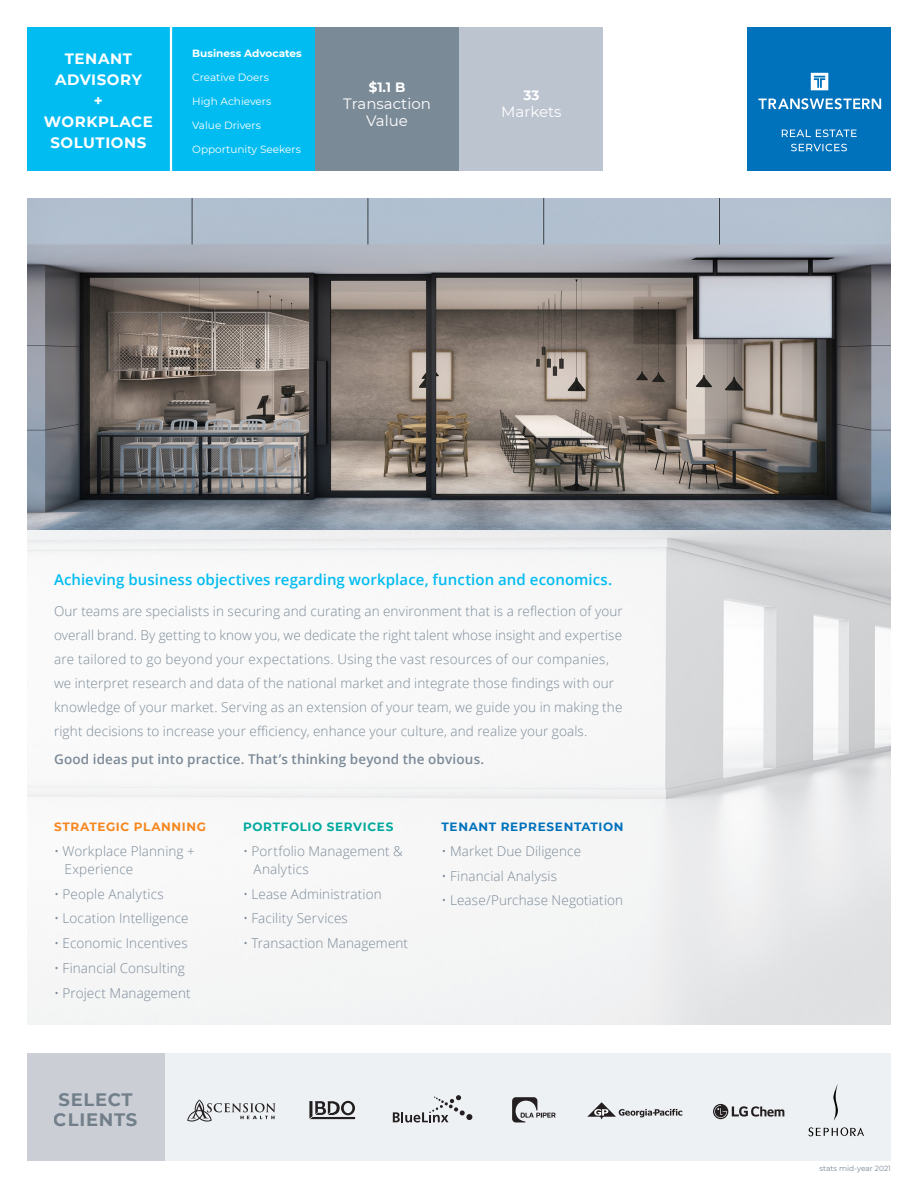
<style>
.page{position:relative;width:918px;height:1188px;background:#fff}
.page>*{position:absolute;margin:0;border:0;box-sizing:border-box;transform-origin:0 0}
.t1{font:700 18px/20.2px "Montserrat";letter-spacing:.04em;color:#586876}
.Paragraph_Header{font:600 15px "Open Sans";letter-spacing:.005em;color:#00bcf1}
.Top_Square_Left{font:700 15px/21px "Montserrat";letter-spacing:.04em;color:#fff;text-align:center}
.Top_Square_Stats{font:15px "Montserrat";color:#fff}
.Paragraphs{font:300 13.5px/24px "Open Sans";letter-spacing:.01em;color:#7b8a97}
.Paragraphs-2{font:600 13.5px "Open Sans";letter-spacing:.01em;color:#7b8a97}
.Paragraphs_Bold{font:300 13.5px/18px "Open Sans";letter-spacing:.01em;color:#7b8a97}
.t2{font:700 13.5px "Montserrat";color:#fff}
.Sub_Headers{font:700 12px "Montserrat";letter-spacing:.055em;color:#0072bc}
.Sub_Headers-2{font:700 12px "Montserrat";letter-spacing:.055em;color:#f5871f}
.Sub_Headers-3{font:700 12px "Montserrat";letter-spacing:.055em;color:#00a99d}
.Top_Square_List{font:10.5px "Montserrat";color:#fff}
.Top_Square_List-2{font:700 10.5px "Montserrat";color:#fff}
.Top_Square_List-3{font:7.5px "Montserrat";color:#7b8a97}
</style>
<div class="page">
<div style="left:164px;top:1053px;width:727px;height:108px;background:#eef1f3"></div>
<img style="left:27px;top:198px;width:864px;height:827px">
<div style="left:27px;top:27px;width:144px;height:144px;background:#00bcf1"></div>
<div style="left:171px;top:27px;width:144px;height:144px;background:#00bcf1"></div>
<div style="left:27px;top:1053px;width:137px;height:108px;background:#cbcfd5"></div>
<div style="left:315px;top:27px;width:144px;height:144px;background:#7b8a97"></div>
<div style="left:459px;top:27px;width:144px;height:144px;background:#bcc4d0"></div>
<hr style="left:170px;top:22px;width:2px;height:158px;background:#fff">
<div style="left:747px;top:27px;width:144px;height:144px;background:#0072bc"></div>
<svg style="left:791px;top:144px;width:56px;height:7px"></svg>
<svg style="left:782px;top:129px;width:75px;height:8px"></svg>
<svg style="left:758px;top:98px;width:123px;height:11px"></svg>
<svg style="left:811px;top:73px;width:17px;height:17px"></svg>
<svg style="left:587px;top:1102px;width:95px;height:17px"></svg>
<svg style="left:187px;top:1100px;width:89px;height:22px"></svg>
<svg style="left:309px;top:1101px;width:46px;height:18px"></svg>
<div style="left:466px;top:1114px;width:7px;height:6px;background:#231f20;border-radius:3px"></div>
<svg style="left:393px;top:1095px;width:72px;height:27px"></svg>
<svg style="left:512px;top:1097px;width:43px;height:25px"></svg>
<svg style="left:808px;top:1127px;width:56px;height:9px"></svg>
<svg style="left:833px;top:1084px;width:5px;height:37px"></svg>
<svg style="left:713px;top:1104px;width:15px;height:15px"></svg>
<svg style="left:714px;top:1105px;width:70px;height:13px"></svg>
<p class="Top_Square_Left" style="left:44px;top:47px;width:111px">TENANT<br>ADVISORY<br>+<br>WORKPLACE<br>SOLUTIONS</p>
<p class="Top_Square_List-2" style="left:192px;top:46px;width:111px">Business Advocates</p>
<p class="Top_Square_List" style="left:192px;top:70px;width:78px">Creative Doers</p>
<p class="Top_Square_List" style="left:192px;top:94px;width:81px">High Achievers</p>
<p class="Top_Square_List" style="left:192px;top:118px;width:70px">Value Drivers</p>
<p class="Top_Square_List" style="left:192px;top:142px;width:110px">Opportunity Seekers</p>
<p class="t2" style="left:369px;top:77px;width:38px">$1.1 B</p>
<p class="Top_Square_Stats" style="left:343px;top:93px;width:89px">Transaction</p>
<p class="Top_Square_Stats" style="left:366px;top:110px;width:43px">Value</p>
<p class="t2" style="left:523px;top:86px;width:17px">33</p>
<p class="Top_Square_Stats" style="left:501px;top:102px;width:62px">Markets</p>
<p class="Paragraph_Header" style="left:54px;top:570px;width:560px">Achieving business objectives regarding workplace, function and economics.</p>
<p class="Paragraphs" style="left:54px;top:599px;width:570px">Our teams are specialists in securing and curating an environment that is a reflection of your overall brand. By getting to know you, we dedicate the right talent whose insight and expertise are tailored to go beyond your expectations. Using the vast resources of our companies, we interpret research and data of the national market and integrate those findings with our knowledge of your market. Serving as an extension of your team, we guide you in making the right decisions to increase your efficiency, enhance your culture, and realize your goals.</p>
<p class="Paragraphs-2" style="left:54px;top:750px;width:432px">Good ideas put into practice. That’s thinking beyond the obvious.</p>
<p class="Sub_Headers-2" style="left:54px;top:818px;width:154px">STRATEGIC PLANNING</p>
<p class="Paragraphs_Bold" style="left:65px;top:842px;width:132px;text-indent:-11px">• Workplace Planning +<br>Experience</p>
<p class="Paragraphs" style="left:54px;top:881px;width:111px">• People Analytics</p>
<p class="Paragraphs" style="left:54px;top:906px;width:136px">• Location Intelligence</p>
<p class="Paragraphs" style="left:54px;top:931px;width:135px">• Economic Incentives</p>
<p class="Paragraphs" style="left:54px;top:956px;width:133px">• Financial Consulting</p>
<p class="Paragraphs" style="left:54px;top:980px;width:138px">• Project Management</p>
<h1 class="t1" style="left:54px;top:1088px;width:85px">SELECT<br>CLIENTS</h1>
<p class="Sub_Headers-3" style="left:243px;top:818px;width:152px">PORTFOLIO SERVICES</p>
<p class="Paragraphs" style="left:254px;top:842px;width:151px;line-height:18px;text-indent:-11px">• Portfolio Management &amp;<br>Analytics</p>
<p class="Paragraphs" style="left:243px;top:881px;width:140px">• Lease Administration</p>
<p class="Paragraphs" style="left:243px;top:906px;width:106px">• Facility Services</p>
<p class="Paragraphs" style="left:243px;top:931px;width:167px">• Transaction Management</p>
<p class="Sub_Headers" style="left:442px;top:818px;width:184px">TENANT REPRESENTATION</p>
<p class="Paragraphs" style="left:442px;top:839px;width:141px">• Market Due Diligence</p>
<p class="Paragraphs" style="left:442px;top:863px;width:117px">• Financial Analysis</p>
<p class="Paragraphs" style="left:442px;top:888px;width:183px">• Lease/Purchase Negotiation</p>
<p class="Top_Square_List-3" style="left:819px;top:1164px;width:73px">stats mid-year 2021</p>
</div>
